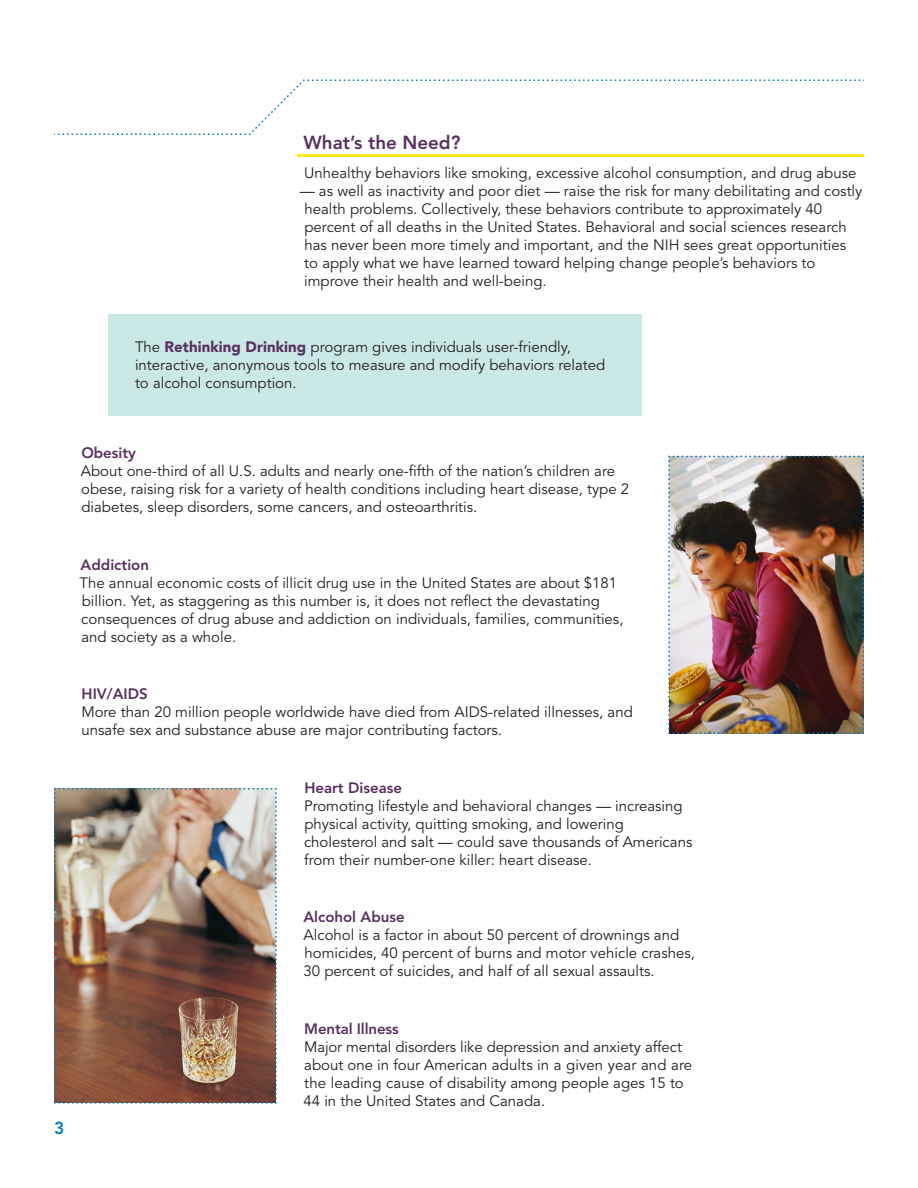
<style>
.page{position:relative;width:918px;height:1188px;background:#fff}
.page>*{position:absolute;margin:0;border:0;box-sizing:border-box;transform-origin:0 0}
.H1__11_5___13{font:800 18.75px "Avenir LT Std";color:#593060}
.t1{font:800 17.25px "Avenir LT Std";color:#007bbc}
.Body_Copy__10_12{font:15px/18px "Avenir LT Std";color:#231f20}
.s1{font-weight:900;color:#593060}
.s2{font-weight:800;color:#593060}
</style>
<div class="page">
<div style="left:108px;top:314px;width:533px;height:101px;background:#cae8e6"></div>
<svg style="left:54px;top:79px;width:810px;height:56px"></svg>
<img style="left:668px;top:455px;width:196px;height:279px">
<img style="left:54px;top:788px;width:223px;height:316px">
<hr style="left:298px;top:154px;width:566px;height:3px;background:#ffea1b">
<p class="H1__11_5___13" style="left:304px;top:132px;width:158px">What’s the Need?</p>
<p class="Body_Copy__10_12" style="left:304px;top:164px;width:554px">Unhealthy behaviors like smoking, excessive alcohol consumption, and drug abuse</p>
<p class="Body_Copy__10_12" style="left:300px;top:182px;width:564px">— as well as inactivity and poor diet — raise the risk for many debilitating and costly health problems. Collectively, these behaviors contribute to approximately 40 percent of all deaths in the United States. Behavioral and social sciences research has never been more timely and important, and the NIH sees great opportunities<br>to apply what we have learned toward helping change people’s behaviors to improve their health and well-being.</p>
<p class="Body_Copy__10_12" style="left:135px;top:338px;width:472px">The <span class="s1">Rethinking Drinking</span> program gives individuals user-friendly, interactive, anonymous tools to measure and modify behaviors related to alcohol consumption.</p>
<p class="Body_Copy__10_12" style="left:81px;top:444px;width:550px"><span class="s2">Obesity<br></span>About one-third of all U.S. adults and nearly one-fifth of the nation’s children are obese, raising risk for a variety of health conditions including heart disease, type 2 diabetes, sleep disorders, some cancers, and osteoarthritis.</p>
<p class="Body_Copy__10_12" style="left:79px;top:556px;width:546px"><span class="s2">Addiction<br></span>The annual economic costs of illicit drug use in the United States are about $181 billion. Yet, as staggering as this number is, it does not reflect the devastating consequences of drug abuse and addiction on individuals, families, communities, and society as a whole.</p>
<p class="Body_Copy__10_12" style="left:81px;top:686px;width:553px"><span class="s2">HIV/AIDS<br></span>More than 20 million people worldwide have died from AIDS-related illnesses, and unsafe sex and substance abuse are major contributing factors.</p>
<p class="Body_Copy__10_12" style="left:304px;top:779px;width:390px"><span class="s2">Heart Disease<br></span>Promoting lifestyle and behavioral changes — increasing physical activity, quitting smoking, and lowering cholesterol and salt — could save thousands of Americans from their number-one killer: heart disease.</p>
<p class="t1" style="left:54px;top:1118px;width:12px">3</p>
<p class="Body_Copy__10_12" style="left:303px;top:909px;width:393px"><span class="s2">Alcohol Abuse<br></span>Alcohol is a factor in about 50 percent of drownings and homicides, 40 percent of burns and motor vehicle crashes, 30 percent of suicides, and half of all sexual assaults.</p>
<p class="Body_Copy__10_12" style="left:304px;top:1020px;width:390px"><span class="s2">Mental Illness<br></span>Major mental disorders like depression and anxiety affect about one in four American adults in a given year and are the leading cause of disability among people ages 15 to 44 in the United States and Canada.</p>
</div>
